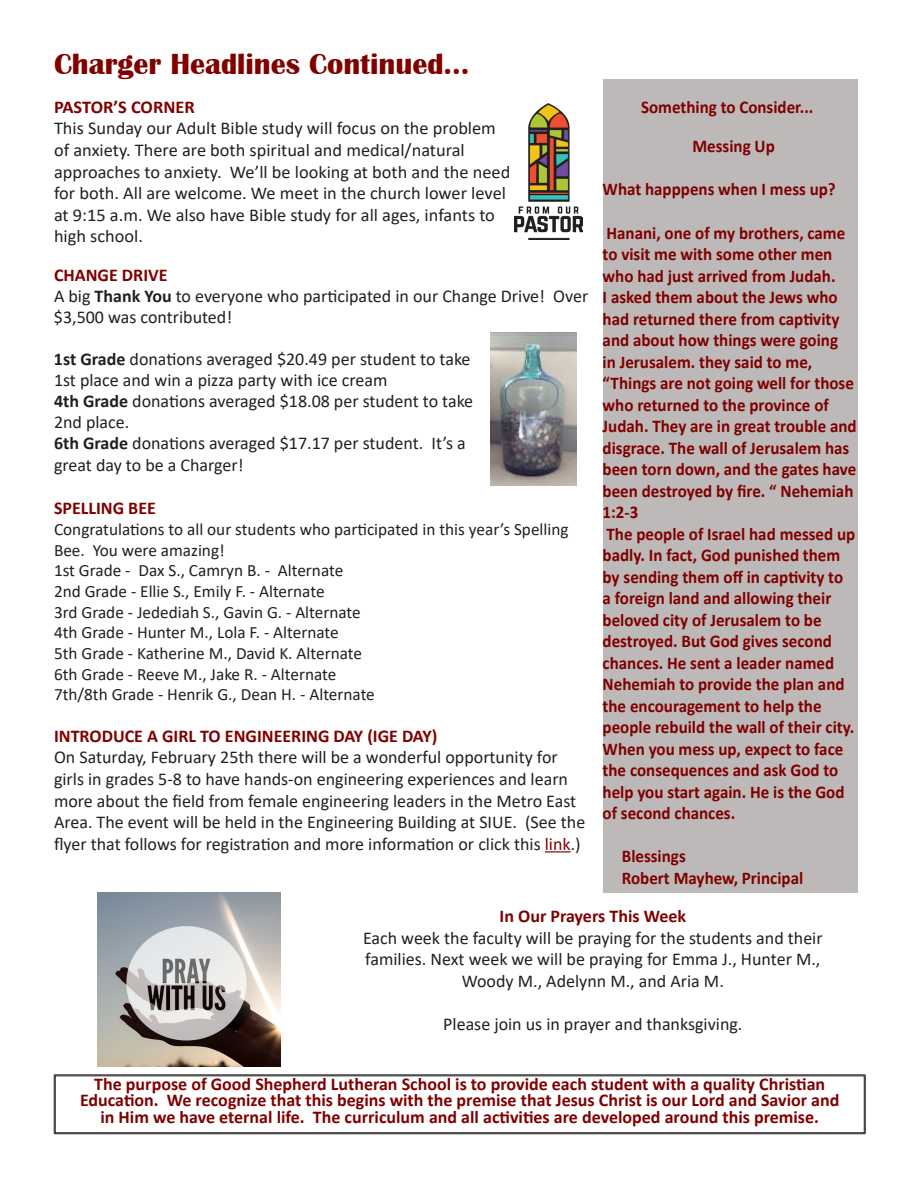
<style>
.page{position:relative;width:918px;height:1188px;background:#fff}
.page>*{position:absolute;margin:0;border:0;box-sizing:border-box;transform-origin:0 0}
.t1{font:700 30px "Britannic";color:#800000}
.t2{font:18px/21.6px "Calibri";color:#231f20}
.t3{font:700 18px/21.5px "Calibri";color:#800000;scale:.95 1}
.t4{font:700 18px/16.5px "Calibri";color:#800000;text-align:center}
.t5{font:17.25px/20.7px "Calibri";color:#231f20}
.s1{font-weight:700;color:#800000}
.s2{font-weight:700}
.s3{color:#800000}
</style>
<div class="page">
<div style="left:603px;top:79px;width:255px;height:813px;background:#bdb9b9"></div>
<div style="left:54px;top:1075px;width:811px;height:59px;border:1px solid #231f20"></div>
<div style="left:55px;top:1076px;width:810px;height:57px;border:1px solid #231f20"></div>
<svg style="left:545px;top:851px;width:26px;height:1px"></svg>
<img style="left:490px;top:333px;width:86px;height:153px">
<img style="left:97px;top:892px;width:184px;height:175px">
<img style="left:514px;top:104px;width:69px;height:136px">
<p class="t1" style="left:54px;top:47px;width:417px">Charger Headlines Continued...</p>
<p class="t2" style="left:54px;top:96px;width:458px"><span class="s1">PASTOR’S CORNER<br></span>This Sunday our Adult Bible study will focus on the problem of anxiety. There are both spiritual and medical/natural approaches to anxiety. We’ll be looking at both and the need for both. All are welcome. We meet in the church lower level at 9:15 a.m. We also have Bible study for all ages, infants to high school.</p>
<p class="t2" style="left:54px;top:264px;width:536px;line-height:21px"><span class="s1">CHANGE DRIVE<br></span>A big <span class="s2">Thank You</span> to everyone who participated in our Change Drive! Over $3,500 was contributed!</p>
<p class="t2" style="left:54px;top:348px;width:421px;line-height:21.1px"><span class="s2">1st Grade</span> donations averaged $20.49 per student to take 1st place and win a pizza party with ice cream<br><span class="s2">4th Grade</span> donations averaged $18.08 per student to take 2nd place.<br><span class="s2">6th Grade</span> donations averaged $17.17 per student. It’s a great day to be a Charger!</p>
<p class="t4" style="left:54px;top:500px;width:103px">SPELLING BEE</p>
<p class="t5" style="left:54px;top:518px;width:516px">Congratulations to all our students who participated in this year’s Spelling Bee. You were amazing!<br>1st Grade - Dax S., Camryn B. - Alternate<br>2nd Grade - Ellie S., Emily F. - Alternate<br>3rd Grade - Jedediah S., Gavin G. - Alternate<br>4th Grade - Hunter M., Lola F. - Alternate<br>5th Grade - Katherine M., David K. Alternate<br>6th Grade - Reeve M., Jake R. - Alternate<br>7th/8th Grade - Henrik G., Dean H. - Alternate</p>
<p class="t2" style="left:54px;top:725px;width:533px"><span class="s1">INTRODUCE A GIRL TO ENGINEERING DAY (IGE DAY)<br></span>On Saturday, February 25th there will be a wonderful opportunity for girls in grades 5-8 to have hands-on engineering experiences and learn more about the field from female engineering leaders in the Metro East Area. The event will be held in the Engineering Building at SIUE. (See the flyer that follows for registration and more information or click this <span class="s3">link</span>.)</p>
<p class="t3" style="left:641px;top:96px;width:183px">Something to Consider...</p>
<p class="t3" style="left:692px;top:136px;width:88px">Messing Up</p>
<p class="t3" style="left:603px;top:179px;width:247px">What happpens when I mess up?</p>
<p class="t3" style="left:603px;top:222px;width:269px">Hanani, one of my brothers, came to visit me with some other men who had just arrived from Judah.<br>I asked them about the Jews who had returned there from captivity and about how things were going<br>in Jerusalem. they said to me, “Things are not going well for those who returned to the province of<br>Judah. They are in great trouble and disgrace. The wall of Jerusalem has been torn down, and the gates have been destroyed by fire. “ Nehemiah<br>1:2-3<br>The people of Israel had messed up badly. In fact, God punished them by sending them off in captivity to<br>a foreign land and allowing their beloved city of Jerusalem to be destroyed. But God gives second chances. He sent a leader named<br>Nehemiah to provide the plan and the encouragement to help the people rebuild the wall of their city.<br>When you mess up, expect to face the consequences and ask God to help you start again. He is the God of second chances.</p>
<p class="t3" style="left:622px;top:845px;width:69px">Blessings</p>
<p class="t3" style="left:622px;top:867px;width:192px">Robert Mayhew, Principal</p>
<p class="t2" style="left:363px;top:905px;width:461px;text-align:center"><span class="s1">In Our Prayers This Week<br></span>Each week the faculty will be praying for the students and their families. Next week we will be praying for Emma J., Hunter M.,</p>
<p class="t2" style="left:462px;top:970px;width:264px">Woody M., Adelynn M., and Aria M.</p>
<p class="t2" style="left:443px;top:1013px;width:301px">Please join us in prayer and thanksgiving.</p>
<p class="t4" style="left:80px;top:1075px;width:761px">The purpose of Good Shepherd Lutheran School is to provide each student with a quality Christian<br>Education. We recognize that this begins with the premise that Jesus Christ is our Lord and Savior and in Him we have eternal life. The curriculum and all activities are developed around this premise.</p>
</div>
